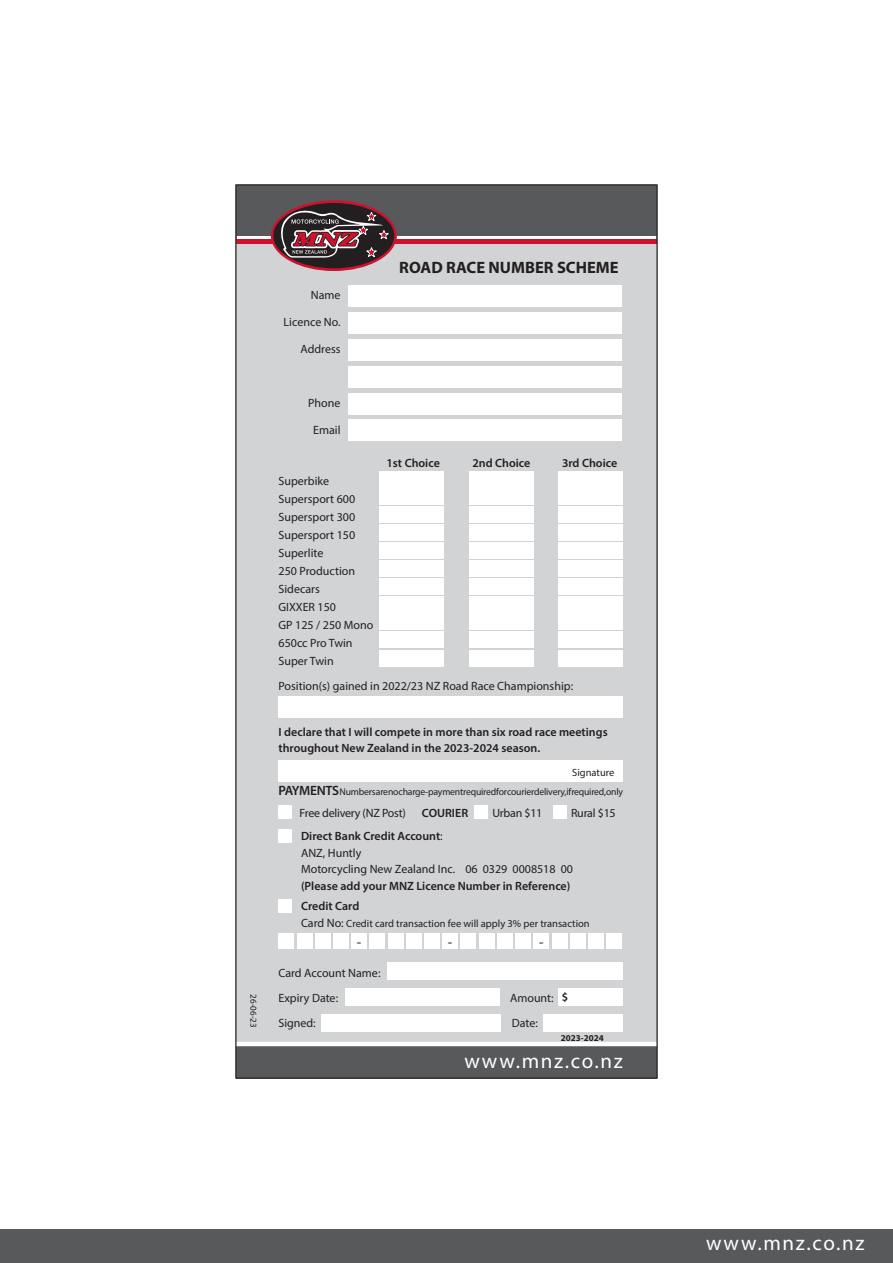
<style>
.page{position:relative;width:893px;height:1263px;background:#fff}
.page>*{position:absolute;margin:0;border:0;box-sizing:border-box;transform-origin:0 0}
.t1{font:21px "Myriad Pro";letter-spacing:.08em;color:#fff}
.t2{font:700 16.5px "Myriad Pro";color:#231f20}
.t3{font:14.7px "Myriad Pro";color:#231f20}
.t4{font:12px/18px "Myriad Pro";color:#231f20}
.t5{font:600 12px/20.7px "Myriad Pro";color:#231f20}
.t6{font:12px "Myriad Pro";letter-spacing:-.02em;color:#231f20}
.t7{font:10.5px "Myriad Pro";color:#231f20}
.t8{font:9.75px "Myriad Pro";letter-spacing:-.025em;color:#231f20}
.t9{font:700 9px "Myriad Pro";color:#231f20}
.t10{font:9px "Myriad Pro";color:#231f20}
.s1{font-weight:600;font-size:13.5px}
.s2{font-weight:600}
.s3{font-size:12px}
</style>
<div class="page">
<div style="left:0;top:1229px;width:893px;height:34px;background:#58595b"></div>
<div style="left:236px;top:242px;width:421px;height:836px;background:#d1d3d4"></div>
<div style="left:236px;top:185px;width:421px;height:51px;background:#58595b"></div>
<div style="left:348px;top:286px;width:274px;height:21px;background:#fff"></div>
<div style="left:348px;top:313px;width:274px;height:21px;background:#fff"></div>
<div style="left:348px;top:339px;width:274px;height:22px;background:#fff"></div>
<div style="left:348px;top:366px;width:274px;height:21px;background:#fff"></div>
<div style="left:348px;top:393px;width:274px;height:21px;background:#fff"></div>
<div style="left:348px;top:420px;width:274px;height:21px;background:#fff"></div>
<div style="left:236px;top:1044px;width:421px;height:34px;background:#58595b"></div>
<div style="left:379px;top:471px;width:65px;height:16px;background:#fff"></div>
<div style="left:379px;top:489px;width:65px;height:16px;background:#fff"></div>
<div style="left:379px;top:507px;width:65px;height:16px;background:#fff"></div>
<div style="left:469px;top:471px;width:65px;height:16px;background:#fff"></div>
<div style="left:469px;top:489px;width:65px;height:16px;background:#fff"></div>
<div style="left:469px;top:507px;width:65px;height:16px;background:#fff"></div>
<div style="left:558px;top:471px;width:65px;height:16px;background:#fff"></div>
<div style="left:558px;top:489px;width:65px;height:16px;background:#fff"></div>
<div style="left:558px;top:507px;width:65px;height:16px;background:#fff"></div>
<div style="left:379px;top:525px;width:65px;height:16px;background:#fff"></div>
<div style="left:379px;top:542px;width:65px;height:17px;background:#fff"></div>
<div style="left:379px;top:560px;width:65px;height:16px;background:#fff"></div>
<div style="left:469px;top:525px;width:65px;height:16px;background:#fff"></div>
<div style="left:469px;top:542px;width:65px;height:17px;background:#fff"></div>
<div style="left:469px;top:560px;width:65px;height:16px;background:#fff"></div>
<div style="left:558px;top:525px;width:65px;height:16px;background:#fff"></div>
<div style="left:558px;top:542px;width:65px;height:17px;background:#fff"></div>
<div style="left:558px;top:560px;width:65px;height:16px;background:#fff"></div>
<div style="left:379px;top:578px;width:65px;height:16px;background:#fff"></div>
<div style="left:379px;top:596px;width:65px;height:16px;background:#fff"></div>
<div style="left:379px;top:614px;width:65px;height:16px;background:#fff"></div>
<div style="left:469px;top:578px;width:65px;height:16px;background:#fff"></div>
<div style="left:469px;top:596px;width:65px;height:16px;background:#fff"></div>
<div style="left:469px;top:614px;width:65px;height:16px;background:#fff"></div>
<div style="left:558px;top:578px;width:65px;height:16px;background:#fff"></div>
<div style="left:558px;top:596px;width:65px;height:16px;background:#fff"></div>
<div style="left:558px;top:614px;width:65px;height:16px;background:#fff"></div>
<div style="left:279px;top:829px;width:13px;height:13px;background:#fff"></div>
<div style="left:279px;top:899px;width:13px;height:13px;background:#fff"></div>
<div style="left:279px;top:933px;width:15px;height:16px;background:#fff"></div>
<div style="left:297px;top:933px;width:15px;height:16px;background:#fff"></div>
<div style="left:315px;top:933px;width:16px;height:16px;background:#fff"></div>
<div style="left:333px;top:933px;width:16px;height:16px;background:#fff"></div>
<div style="left:351px;top:933px;width:16px;height:16px;background:#fff"></div>
<div style="left:370px;top:933px;width:15px;height:16px;background:#fff"></div>
<div style="left:388px;top:933px;width:15px;height:16px;background:#fff"></div>
<div style="left:406px;top:933px;width:16px;height:16px;background:#fff"></div>
<div style="left:424px;top:933px;width:16px;height:16px;background:#fff"></div>
<div style="left:442px;top:933px;width:16px;height:16px;background:#fff"></div>
<div style="left:461px;top:933px;width:15px;height:16px;background:#fff"></div>
<div style="left:479px;top:933px;width:15px;height:16px;background:#fff"></div>
<div style="left:497px;top:933px;width:16px;height:16px;background:#fff"></div>
<div style="left:515px;top:933px;width:16px;height:16px;background:#fff"></div>
<div style="left:533px;top:933px;width:16px;height:16px;background:#fff"></div>
<div style="left:552px;top:933px;width:15px;height:16px;background:#fff"></div>
<div style="left:570px;top:933px;width:15px;height:16px;background:#fff"></div>
<div style="left:588px;top:933px;width:16px;height:16px;background:#fff"></div>
<div style="left:606px;top:933px;width:16px;height:16px;background:#fff"></div>
<div style="left:388px;top:962px;width:235px;height:17px;background:#fff"></div>
<div style="left:346px;top:988px;width:154px;height:17px;background:#fff"></div>
<div style="left:559px;top:988px;width:64px;height:17px;background:#fff"></div>
<div style="left:321px;top:1014px;width:179px;height:17px;background:#fff"></div>
<div style="left:543px;top:1014px;width:80px;height:17px;background:#fff"></div>
<div style="left:279px;top:806px;width:13px;height:13px;background:#fff"></div>
<div style="left:475px;top:806px;width:13px;height:13px;background:#fff"></div>
<div style="left:554px;top:806px;width:13px;height:13px;background:#fff"></div>
<hr style="left:236px;top:240px;width:421px;height:4px;background:#cd122d">
<svg style="left:271px;top:200px;width:126px;height:71px"></svg>
<div style="left:273px;top:203px;width:121px;height:65px;background:#231f20;border-radius:50%"></div>
<svg style="left:276px;top:205px;width:112px;height:53px"></svg>
<hr style="left:236px;top:1042px;width:421px;height:4px;background:#fff">
<div style="left:279px;top:696px;width:344px;height:22px;background:#fff"></div>
<div style="left:279px;top:760px;width:344px;height:21px;background:#fff"></div>
<div style="left:379px;top:632px;width:65px;height:16px;background:#fff"></div>
<div style="left:469px;top:632px;width:65px;height:16px;background:#fff"></div>
<div style="left:558px;top:632px;width:65px;height:16px;background:#fff"></div>
<div style="left:379px;top:650px;width:65px;height:16px;background:#fff"></div>
<div style="left:469px;top:650px;width:65px;height:16px;background:#fff"></div>
<div style="left:558px;top:650px;width:65px;height:16px;background:#fff"></div>
<p class="t10" style="left:257px;top:994px;width:35px;rotate:90deg">26-06-23</p>
<p class="t4" style="left:311px;top:287px;width:31px">Name</p>
<p class="t4" style="left:284px;top:314px;width:58px">Licence No.</p>
<p class="t4" style="left:300px;top:341px;width:42px">Address</p>
<p class="t4" style="left:308px;top:395px;width:34px">Phone</p>
<p class="t4" style="left:313px;top:422px;width:29px">Email</p>
<h2 class="t2" style="left:399px;top:261px;width:221px">ROAD RACE NUMBER SCHEME</h2>
<p class="t5" style="left:387px;top:453px;width:55px">1st Choice</p>
<p class="t5" style="left:472px;top:453px;width:59px">2nd Choice</p>
<p class="t5" style="left:562px;top:453px;width:57px">3rd Choice</p>
<p class="t4" style="left:279px;top:473px;width:96px">Superbike<br>Supersport 600<br>Supersport 300<br>Supersport 150<br>Superlite<br>250 Production<br>Sidecars<br>GIXXER 150<br>GP 125 / 250 Mono<br>650cc Pro Twin<br>Super Twin</p>
<p class="t4" style="left:279px;top:678px;width:296px">Position(s) gained in 2022/23 NZ Road Race Championship:</p>
<p class="t5" style="left:279px;top:724px;width:331px;line-height:16.5px">I declare that I will compete in more than six road race meetings throughout New Zealand in the 2023-2024 season.</p>
<p class="t7" style="left:572px;top:768px;width:44px">Signature</p>
<p class="t8" style="left:279px;top:788px;width:346px"><span class="s1">PAYMENTS</span> Numbers are no charge - payment required for courier delivery, if required, only</p>
<p class="t6" style="left:300px;top:808px;width:108px">Free delivery (NZ Post)</p>
<p class="t5" style="left:422px;top:803px;width:48px">COURIER</p>
<p class="t4" style="left:492px;top:805px;width:52px">Urban $11</p>
<p class="t4" style="left:571px;top:805px;width:46px">Rural $15</p>
<p class="t4" style="left:301px;top:829px;width:273px;line-height:16.5px"><span class="s2">Direct Bank Credit Account</span>:<br>ANZ, Huntly<br>Motorcycling New Zealand Inc. 06 0329 0008518 00</p>
<p class="t5" style="left:301px;top:876px;width:271px">(Please add your MNZ Licence Number in Reference)<br>Credit Card</p>
<p class="t7" style="left:301px;top:919px;width:290px"><span class="s3">Card No:</span> Credit card transaction fee will apply 3% per transaction</p>
<p class="t3" style="left:357px;top:935px;width:6px">-</p>
<p class="t3" style="left:448px;top:935px;width:6px">-</p>
<p class="t3" style="left:539px;top:935px;width:6px">-</p>
<p class="t4" style="left:279px;top:961px;width:103px;line-height:25px">Card Account Name:<br>Expiry Date:</p>
<p class="t4" style="left:478px;top:862px;width:100px">– –0008518–00</p>
<p class="t4" style="left:510px;top:990px;width:60px">Amount: <span class="s2">$</span></p>
<p class="t4" style="left:279px;top:1015px;width:39px">Signed:</p>
<p class="t4" style="left:512px;top:1015px;width:28px">Date:</p>
<p class="t9" style="left:561px;top:1034px;width:44px">2023-2024</p>
<p class="t9" style="left:561px;top:1037px;width:44px">2023-2024</p>
<h1 class="t1" style="left:465px;top:1052px;width:160px">www.mnz.co.nz</h1>
<h1 class="t1" style="left:706px;top:1230px;width:160px">www.mnz.co.nz</h1>
</div>
